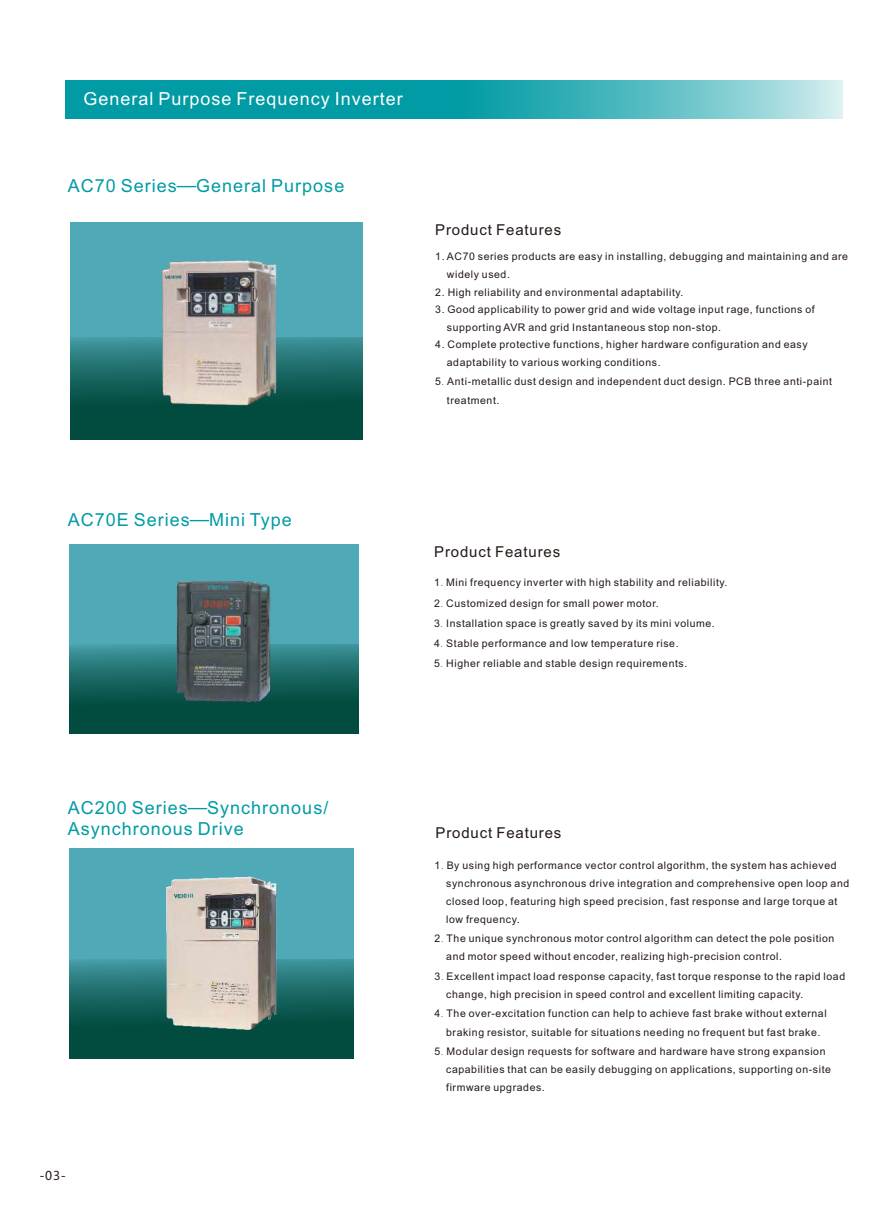
<style>
.page{position:relative;width:893px;height:1212px;background:#fff}
.page>*{position:absolute;margin:0;border:0;box-sizing:border-box;transform-origin:0 0}
.t1{font:18px/21px "Arial";letter-spacing:.055em;color:#009ba4}
.t2{font:18px "Arial";letter-spacing:.055em;color:#fff}
.t3{font:15px "Arial";letter-spacing:.055em;color:#231916}
.t4{font:12px "Microsoft Ya Hei";color:#231916}
.t5{font:10.5px/18.5px "Arial";letter-spacing:.055em;color:#231916}
.s1{font-family:"Microsoft Ya Hei"}
.s2{font-family:"Microsoft Ya Hei";font-weight:300}
</style>
<div class="page">
<svg style="left:66px;top:80px;width:777px;height:38px;background:#2eadb4"></svg>
<div style="left:70px;top:223px;width:292px;height:216px;background:#50a9b6"></div>
<svg style="left:70px;top:337px;width:292px;height:102px;background:#115e57"></svg>
<img style="left:162px;top:260px;width:114px;height:147px">
<div style="left:69px;top:545px;width:290px;height:189px;background:#50a9b6"></div>
<svg style="left:69px;top:645px;width:290px;height:89px;background:#125e57"></svg>
<img style="left:172px;top:581px;width:101px;height:124px">
<div style="left:69px;top:848px;width:285px;height:211px;background:#50a9b6"></div>
<svg style="left:69px;top:959px;width:285px;height:100px;background:#125e57"></svg>
<img style="left:164px;top:877px;width:116px;height:154px">
<h1 class="t2" style="left:83px;top:92px;width:321px">General Purpose Frequency Inverter</h1>
<h1 class="t1" style="left:68px;top:177px;width:278px">AC70 Series<span class="s1">—</span>General Purpose</h1>
<h2 class="t3" style="left:435px;top:224px;width:127px">Product Features</h2>
<p class="t5" style="left:447px;top:249px;width:403px;line-height:17.5px;text-indent:-12px">1. AC70 series products are easy in installing, debugging and maintaining and are widely used.</p>
<p class="t5" style="left:435px;top:284px;width:250px">2. High reliability and environmental adaptability.</p>
<p class="t5" style="left:447px;top:302px;width:369px;line-height:17.5px;text-indent:-12px">3. Good applicability to power grid and wide voltage input rage, functions of supporting AVR and grid Instantaneous stop non-stop.</p>
<p class="t5" style="left:447px;top:337px;width:362px;line-height:17.5px;text-indent:-12px">4. Complete protective functions, higher hardware configuration and easy adaptability to various working conditions.</p>
<p class="t5" style="left:447px;top:373px;width:387px;text-indent:-12px">5<span class="s2">.</span> Anti-metallic dust design and independent duct design. PCB three anti-paint treatment.</p>
<h1 class="t1" style="left:68px;top:511px;width:226px">AC70E Series<span class="s1">—</span>Mini Type</h1>
<h2 class="t3" style="left:434px;top:546px;width:127px">Product Features</h2>
<p class="t5" style="left:434px;top:574px;width:295px">1<span class="s2">.</span> Mini frequency inverter with high stability and reliability.</p>
<p class="t5" style="left:434px;top:595px;width:226px">2<span class="s2">.</span> Customized design for small power motor.</p>
<p class="t5" style="left:434px;top:615px;width:282px">3<span class="s2">.</span> Installation space is greatly saved by its mini volume.</p>
<p class="t5" style="left:434px;top:635px;width:246px">4<span class="s2">.</span> Stable performance and low temperature rise.</p>
<p class="t5" style="left:434px;top:655px;width:255px">5<span class="s2">.</span> Higher reliable and stable design requirements.</p>
<h1 class="t1" style="left:68px;top:798px;width:262px">AC200 Series<span class="s1">—</span>Synchronous/<br>Asynchronous Drive</h1>
<p class="t4" style="left:39px;top:1170px;width:28px">-03-</p>
<h2 class="t3" style="left:435px;top:826px;width:127px">Product Features</h2>
<p class="t5" style="left:446px;top:857px;width:404px;line-height:17.9px;text-indent:-12px">1<span class="s2">.</span> By using high performance vector control algorithm, the system has achieved synchronous asynchronous drive integration and comprehensive open loop and closed loop, featuring high speed precision, fast response and large torque at low frequency.</p>
<p class="t5" style="left:446px;top:930px;width:390px;text-indent:-12px">2<span class="s2">.</span> The unique synchronous motor control algorithm can detect the pole position and motor speed without encoder, realizing high-precision control.</p>
<p class="t5" style="left:446px;top:968px;width:400px;text-indent:-12px">3<span class="s2">.</span> Excellent impact load response capacity, fast torque response to the rapid load change, high precision in speed control and excellent limiting capacity.</p>
<p class="t5" style="left:435px;top:1005px;width:394px;text-align:center">4<span class="s2">.</span> The over-excitation function can help to achieve fast brake without external braking resistor, suitable for situations needing no frequent but fast brake.</p>
<p class="t5" style="left:446px;top:1043px;width:386px;line-height:18px;text-indent:-12px">5<span class="s2">.</span> Modular design requests for software and hardware have strong expansion capabilities that can be easily debugging on applications, supporting on-site firmware upgrades.</p>
</div>
